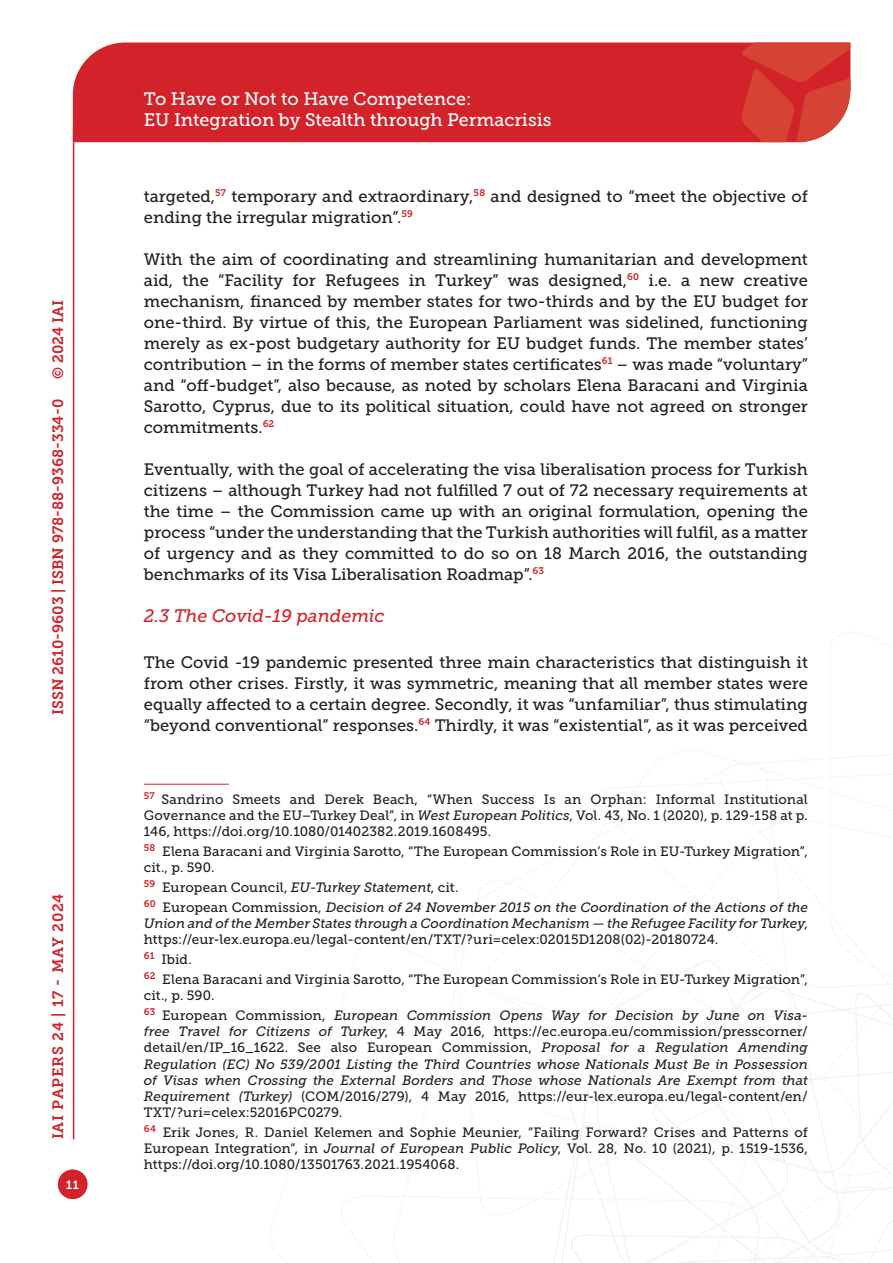
<style>
.page{position:relative;width:893px;height:1263px;background:#fff}
.page>*{position:absolute;margin:0;border:0;box-sizing:border-box;transform-origin:0 0}
.t1{font:18px/21.6px "Museo Slab 500";color:#fff}
.Titolo_paragrafo_2{font:italic 18px "Museo Slab 500";color:#d2232a}
.Testo{font:16.5px/21px "Museo Slab 500";color:#231f20;text-align:justify}
.t2{font:15px "Museo Slab 700";color:#d2232a}
.t3{font:15px "Museo Slab 700";letter-spacing:.05em;color:#d2232a}
.Nota{font:italic 13.5px/16.2px "Museo Slab 500";color:#231f20;text-align:justify}
.Nota-2{font:13.5px/16.2px "Museo Slab 500";letter-spacing:.01em;color:#231f20;text-align:justify}
.t4{font:12px "Museo Slab 700";color:#fff}
.s1{font-style:italic}
.s2{font-style:normal}
</style>
<div class="page">
<svg style="left:553px;top:960px;width:340px;height:303px"></svg>
<div style="left:73px;top:43px;width:668px;height:99px;background:#d2232a"></div>
<svg style="left:741px;top:43px;width:109px;height:99px;background:#d6433b"></svg>
<div style="left:58px;top:1169px;width:30px;height:30px;background:#d2232a;border-radius:50%"></div>
<hr style="left:73px;top:126px;width:1px;height:1013px;background:#d2232a">
<hr style="left:144px;top:784px;width:85px;height:1px;background:#d2232a">
<p class="t2" style="left:50px;top:379px;width:80px;rotate:-90deg">© 2024 IAI</p>
<p class="t2" style="left:49px;top:715px;width:317px;rotate:-90deg">ISSN 2610-9603 | ISBN 978-88-9368-334-0</p>
<p class="t3" style="left:50px;top:1139px;width:247px;rotate:-90deg">IAI PAPERS 24 | 17 - MAY 2024</p>
<p class="t4" style="left:66px;top:1178px;width:14px">11</p>
<p class="t1" style="left:144px;top:88px;width:409px">To Have or Not to Have Competence:<br>EU Integration by Stealth through Permacrisis</p>
<p class="Testo" style="left:144px;top:186px;width:666px">targeted,<sup>57</sup> temporary and extraordinary,<sup>58</sup> and designed to “meet the objective of ending the irregular migration”.<sup>59</sup></p>
<p class="Testo" style="left:144px;top:249px;width:666px">With the aim of coordinating and streamlining humanitarian and development aid, the “Facility for Refugees in Turkey” was designed,<sup>60</sup> i.e. a new creative mechanism, financed by member states for two-thirds and by the EU budget for one-third. By virtue of this, the European Parliament was sidelined, functioning merely as ex-post budgetary authority for EU budget funds. The member states’ contribution – in the forms of member states certificates<sup>61</sup> – was made “voluntary” and “off-budget”, also because, as noted by scholars Elena Baracani and Virginia Sarotto, Cyprus, due to its political situation, could have not agreed on stronger commitments.<sup>62</sup></p>
<p class="Testo" style="left:144px;top:459px;width:666px">Eventually, with the goal of accelerating the visa liberalisation process for Turkish citizens – although Turkey had not fulfilled 7 out of 72 necessary requirements at the time – the Commission came up with an original formulation, opening the process “under the understanding that the Turkish authorities will fulfil, as a matter of urgency and as they committed to do so on 18 March 2016, the outstanding benchmarks of its Visa Liberalisation Roadmap”.<sup>63</sup></p>
<p class="Titolo_paragrafo_2" style="left:144px;top:605px;width:242px">2.3 The Covid-19 pandemic</p>
<p class="Testo" style="left:144px;top:652px;width:666px">The Covid -19 pandemic presented three main characteristics that distinguish it from other crises. Firstly, it was symmetric, meaning that all member states were equally affected to a certain degree. Secondly, it was “unfamiliar”, thus stimulating “beyond conventional” responses.<sup>64</sup> Thirdly, it was “existential”, as it was perceived</p>
<p class="Nota-2" style="left:144px;top:791px;width:666px"><sup>57</sup> Sandrino Smeets and Derek Beach, “When Success Is an Orphan: Informal Institutional Governance and the EU–Turkey Deal”, in <span class="s1">West European Politics</span>, Vol. 43, No. 1 (2020), p. 129-158 at p.<br>146, https://doi.org/10.1080/01402382.2019.1608495.</p>
<p class="Nota-2" style="left:144px;top:843px;width:665px"><sup>58</sup> Elena Baracani and Virginia Sarotto, “The European Commission’s Role in EU-Turkey Migration”, cit., p. 590.</p>
<p class="Nota-2" style="left:144px;top:879px;width:316px"><sup>59</sup> European Council, <span class="s1">EU-Turkey Statement</span>, cit.</p>
<p class="Nota" style="left:144px;top:899px;width:666px"><sup>60</sup> <span class="s2">European Commission,</span> Decision of 24 November 2015 on the Coordination of the Actions of the Union and of the Member States through a Coordination Mechanism — the Refugee Facility for Turkey<span class="s2">, https://eur-lex.europa.eu/legal-content/en/TXT/?uri=celex:02015D1208(02)-20180724.</span></p>
<p class="Nota-2" style="left:144px;top:951px;width:50px"><sup>61</sup> Ibid.</p>
<p class="Nota-2" style="left:144px;top:971px;width:666px"><sup>62</sup> Elena Baracani and Virginia Sarotto, “The European Commission’s Role in EU-Turkey Migration”, cit., p. 590.</p>
<p class="Nota" style="left:144px;top:1007px;width:666px"><sup>63</sup> <span class="s2">European Commission,</span> European Commission Opens Way for Decision by June on Visa&shy;free Travel for Citizens of Turkey<span class="s2">, 4 May 2016, https://ec.europa.eu/commission/presscorner/ detail/en/IP_16_1622. See also European Commission,</span> Proposal for a Regulation Amending Regulation (EC) No 539/2001 Listing the Third Countries whose Nationals Must Be in Possession of Visas when Crossing the External Borders and Those whose Nationals Are Exempt from that Requirement (Turkey) <span class="s2">(COM/2016/279), 4 May 2016, https://eur-lex.europa.eu/legal-content/en/ TXT/?uri=celex:52016PC0279.</span></p>
<p class="Nota-2" style="left:144px;top:1124px;width:666px"><sup>64</sup> Erik Jones, R. Daniel Kelemen and Sophie Meunier, “Failing Forward? Crises and Patterns of European Integration”, in <span class="s1">Journal of European Public Policy</span>, Vol. 28, No. 10 (2021), p. 1519-1536, https://doi.org/10.1080/13501763.2021.1954068.</p>
</div>
